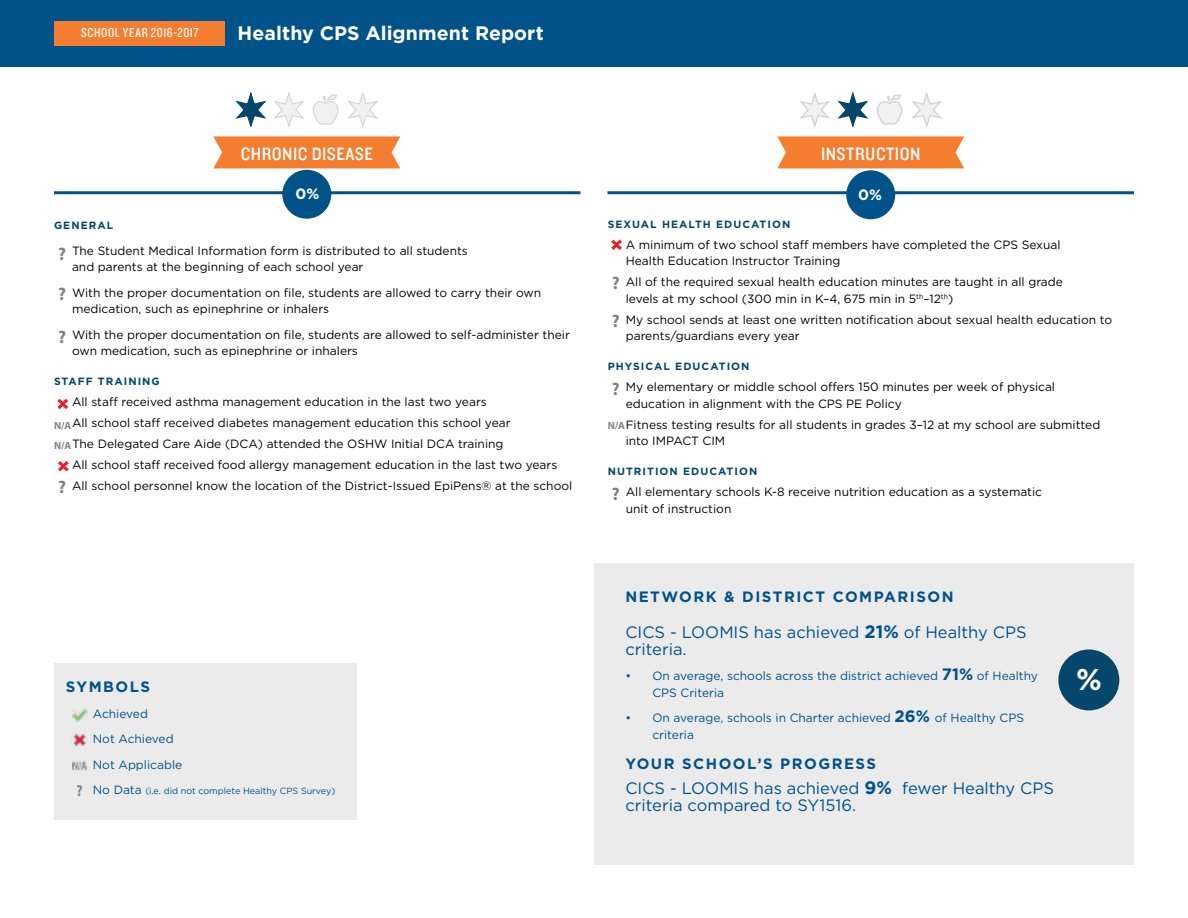
<style>
.page{position:relative;width:1188px;height:918px;background:#fff}
.page>*{position:absolute;margin:0;border:0;box-sizing:border-box;transform-origin:0 0}
.t1{font:700 30px "Gotham";color:#fff}
.White_Title{font:700 19.5px "Gotham";letter-spacing:.005em;color:#fff}
.t2{font:18.6px "Knockout 30 Junior Welterwt";letter-spacing:.025em;color:#fff}
.t3{font:700 18px "Myriad Pro";color:#818285}
.t4{font:16.5px/16.5px "Gotham";color:#005288}
.t5{font:700 15.75px "Myriad Pro";color:#818285;scale:.87 1}
.t6{font:700 15px "Gotham";letter-spacing:.1em;color:#005288}
.t7{font:700 15px "Gotham";color:#fff}
.White_Title_Subhead{font:13.5px "Knockout 29 Junior Ltweight";letter-spacing:.045em;color:#fff}
.Criteria_List{font:12px/16.5px "Gotham";color:#000}
.t8{font:12px/16.5px "Gotham";color:#005288}
.Criteria_Sub-Head{font:700 10.5px "Gotham";letter-spacing:.1em;color:#04466c}
.t9{font:700 10.35px "Myriad Pro";color:#818285}
.t10{font:9px "Gotham";color:#005288}
.s1{font-size:12px}
.s2{font-weight:700;font-size:18px}
.s3{font-weight:700;font-size:16.5px}
</style>
<div class="page">
<div style="left:594px;top:563px;width:540px;height:302px;background:#ebebec"></div>
<div style="left:55px;top:663px;width:302px;height:157px;background:#ebebec"></div>
<div style="left:0;top:0;width:1188px;height:67px;background:#005288"></div>
<div style="left:55px;top:21px;width:170px;height:25px;background:#f47d30"></div>
<svg style="left:213px;top:136px;width:187px;height:32px;background:#f4843c"></svg>
<svg style="left:235px;top:91px;width:69px;height:36px"></svg>
<svg style="left:313px;top:92px;width:65px;height:35px"></svg>
<svg style="left:777px;top:136px;width:187px;height:32px;background:#f4843c"></svg>
<svg style="left:800px;top:91px;width:69px;height:36px"></svg>
<svg style="left:876px;top:92px;width:66px;height:35px"></svg>
<hr style="left:54px;top:191px;width:526px;height:3px;background:#005288">
<hr style="left:608px;top:191px;width:526px;height:3px;background:#005288">
<div style="left:1058px;top:650px;width:61px;height:60px;background:#04466c;border-radius:50%"></div>
<img style="left:72px;top:709px;width:16px;height:13px">
<img style="left:73px;top:734px;width:15px;height:12px">
<img style="left:72px;top:761px;width:15px;height:10px">
<svg style="left:57px;top:398px;width:12px;height:12px"></svg>
<svg style="left:58px;top:461px;width:11px;height:11px"></svg>
<svg style="left:611px;top:239px;width:11px;height:11px"></svg>
<div style="left:282px;top:170px;width:49px;height:49px;background:#005288;border-radius:50%"></div>
<div style="left:846px;top:170px;width:49px;height:49px;background:#005288;border-radius:50%"></div>
<p class="White_Title_Subhead" style="left:81px;top:24px;width:119px">SCHOOL YEAR 2016-2017</p>
<p class="White_Title" style="left:238px;top:20px;width:308px">Healthy CPS Alignment Report</p>
<p class="t2" style="left:241px;top:141px;width:134px">CHRONIC DISEASE</p>
<p class="t2" style="left:821px;top:141px;width:101px">INSTRUCTION</p>
<p class="t7" style="left:296px;top:184px;width:25px">0%</p>
<p class="t7" style="left:858px;top:184px;width:25px">0%</p>
<p class="Criteria_Sub-Head" style="left:54px;top:219px;width:61px">GENERAL</p>
<p class="Criteria_List" style="left:72px;top:242px;width:397px">The Student Medical Information form is distributed to all students and parents at the beginning of each school year</p>
<p class="Criteria_List" style="left:72px;top:284px;width:471px">With the proper documentation on file, students are allowed to carry their own medication, such as epinephrine or inhalers</p>
<p class="Criteria_List" style="left:72px;top:326px;width:499px">With the proper documentation on file, students are allowed to self-administer their own medication, such as epinephrine or inhalers</p>
<p class="Criteria_Sub-Head" style="left:54px;top:375px;width:107px">STAFF TRAINING</p>
<p class="Criteria_List" style="left:72px;top:394px;width:416px">All staff received asthma management education in the last two years</p>
<p class="Criteria_List" style="left:72px;top:412px;width:440px;line-height:21px">All school staff received diabetes management education this school year<br>The Delegated Care Aide (DCA) attended the OSHW Initial DCA training</p>
<p class="Criteria_List" style="left:72px;top:457px;width:487px">All school staff received food allergy management education in the last two years</p>
<p class="Criteria_List" style="left:72px;top:478px;width:502px">All school personnel know the location of the District-Issued EpiPens® at the school</p>
<p class="t3" style="left:58px;top:242px;width:9px">?</p>
<p class="t3" style="left:58px;top:282px;width:9px">?</p>
<p class="t3" style="left:58px;top:325px;width:9px">?</p>
<p class="t9" style="left:54px;top:418px;width:19px">N/A</p>
<p class="t9" style="left:54px;top:439px;width:19px">N/A</p>
<p class="t3" style="left:58px;top:475px;width:9px">?</p>
<p class="t6" style="left:66px;top:677px;width:86px">SYMBOLS</p>
<p class="t8" style="left:93px;top:705px;width:57px">Achieved</p>
<p class="t8" style="left:93px;top:731px;width:82px">Not Achieved</p>
<p class="t8" style="left:93px;top:756px;width:91px">Not Applicable</p>
<p class="t5" style="left:76px;top:781px;width:9px">?</p>
<p class="t10" style="left:93px;top:786px;width:244px"><span class="s1">No Data</span> (i.e. did not complete Healthy CPS Survey)</p>
<p class="Criteria_Sub-Head" style="left:608px;top:217px;width:184px">SEXUAL HEALTH EDUCATION</p>
<p class="Criteria_List" style="left:626px;top:236px;width:436px">A minimum of two school staff members have completed the CPS Sexual<br>Health Education Instructor Training</p>
<p class="Criteria_List" style="left:626px;top:273px;width:439px">All of the required sexual health education minutes are taught in all grade levels at my school (300 min in K–4, 675 min in 5<sup>th</sup>–12<sup>th</sup>)</p>
<p class="Criteria_List" style="left:626px;top:311px;width:488px">My school sends at least one written notification about sexual health education to parents/guardians every year</p>
<p class="Criteria_Sub-Head" style="left:608px;top:360px;width:143px">PHYSICAL EDUCATION</p>
<p class="Criteria_List" style="left:626px;top:378px;width:431px">My elementary or middle school offers 150 minutes per week of physical education in alignment with the CPS PE Policy</p>
<p class="Criteria_List" style="left:626px;top:416px;width:476px">Fitness testing results for all students in grades 3–12 at my school are submitted into IMPACT CIM</p>
<p class="Criteria_Sub-Head" style="left:608px;top:465px;width:151px">NUTRITION EDUCATION</p>
<p class="Criteria_List" style="left:626px;top:483px;width:418px">All elementary schools K-8 receive nutrition education as a systematic unit of instruction</p>
<p class="t3" style="left:612px;top:272px;width:9px">?</p>
<p class="t3" style="left:612px;top:309px;width:9px">?</p>
<p class="t3" style="left:612px;top:377px;width:9px">?</p>
<p class="t9" style="left:608px;top:418px;width:19px">N/A</p>
<p class="t3" style="left:612px;top:482px;width:9px">?</p>
<p class="t6" style="left:625px;top:587px;width:330px">NETWORK &amp; DISTRICT COMPARISON</p>
<p class="t4" style="left:625px;top:624px;width:403px">CICS - LOOMIS has achieved <span class="s2">21%</span> of Healthy CPS criteria.</p>
<p class="t8" style="left:652px;top:668px;width:387px;text-indent:-27px">• On average, schools across the district achieved <span class="s3">71%</span> of Healthy<br>CPS Criteria</p>
<p class="t8" style="left:652px;top:710px;width:373px;text-indent:-27px">• On average, schools in Charter achieved <span class="s3">26%</span> of Healthy CPS criteria</p>
<p class="t6" style="left:625px;top:754px;width:252px">YOUR SCHOOL’S PROGRESS</p>
<p class="t4" style="left:625px;top:780px;width:430px">CICS - LOOMIS has achieved <span class="s2">9%</span> fewer Healthy CPS criteria compared to SY1516.</p>
<p class="t1" style="left:1076px;top:659px;width:27px">%</p>
</div>
